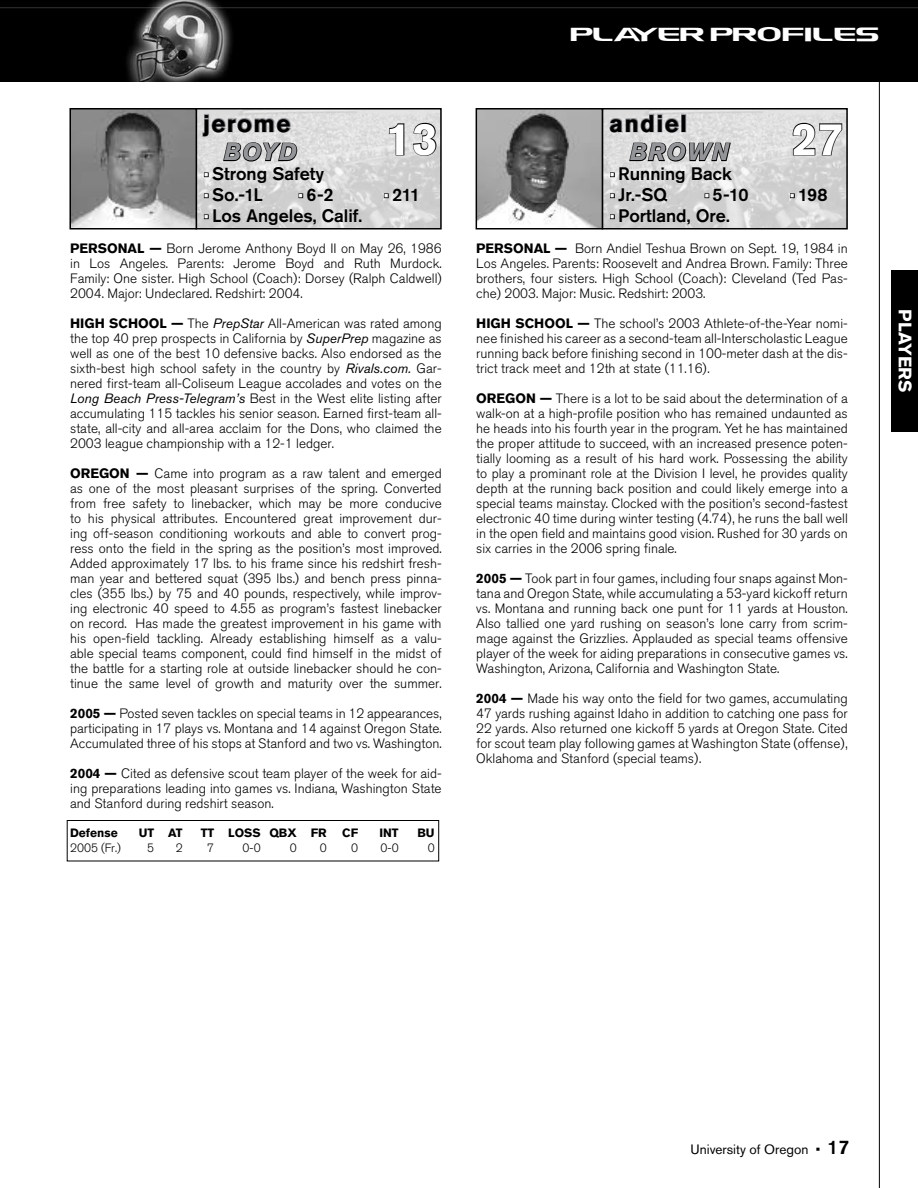
<style>
.page{position:relative;width:918px;height:1188px;background:#fff}
.page>*{position:absolute;margin:0;border:0;box-sizing:border-box;transform-origin:0 0}
.t1{font:700 45px "Akzidenz Grotesk BQ";color:#fff}
.t2{font:700 24px "Akzidenz Grotesk BQ";letter-spacing:.06em;color:#000}
.t3{font:italic 700 24px "Akzidenz Grotesk BQ";letter-spacing:.06em;color:#939598}
.t4{font:500 18px "Akzidenz Grotesk BQ";color:#000}
.t5{font:18px "Oregon University";color:#fff}
.t6{font:700 18px "Akzidenz Grotesk BQ";color:#fff}
.t7{font:300 13.5px/15px "Akzidenz Grotesk BQ";color:#000;text-align:justify}
.t8{font:13.5px "Akzidenz Grotesk BQ";color:#000}
.t9{font:700 13.5px "Akzidenz Grotesk BQ";color:#000}
.t10{font:700 12px "Akzidenz Grotesk BQ";color:#000}
.t11{font:300 12px "Akzidenz Grotesk BQ";color:#000}
.s1{font-weight:300;font-size:15px;color:#fff}
.s2{font-weight:700}
.s3{font-weight:400;font-style:italic}
.s4{font-weight:500;font-size:19.5px}
</style>
<div class="page">
<div style="left:891px;top:270px;width:27px;height:162px;background:#000"></div>
<img style="left:2px;top:0;width:916px;height:82px">
<img style="left:0;top:0;width:2px;height:82px">
<hr style="left:879px;top:64px;width:1px;height:1124px;background:#000">
<img style="left:72px;top:111px;width:367px;height:116px">
<div style="left:196px;top:108px;width:246px;height:122px;border:2px solid #000"></div>
<svg style="left:202px;top:111px;width:96px;height:51px;background:#bdbdbe"></svg>
<svg style="left:388px;top:123px;width:17px;height:33px"></svg>
<svg style="left:412px;top:122px;width:25px;height:35px"></svg>
<svg style="left:204px;top:172px;width:5px;height:5px"></svg>
<svg style="left:204px;top:193px;width:5px;height:5px"></svg>
<svg style="left:298px;top:193px;width:5px;height:5px"></svg>
<svg style="left:384px;top:193px;width:5px;height:5px"></svg>
<svg style="left:204px;top:214px;width:5px;height:5px"></svg>
<div style="left:69px;top:108px;width:128px;height:122px;border:2px solid #000"></div>
<div style="left:67px;top:820px;width:372px;height:41px;border:1px solid #000"></div>
<img style="left:479px;top:111px;width:366px;height:116px">
<div style="left:602px;top:108px;width:246px;height:122px;border:2px solid #000"></div>
<svg style="left:609px;top:111px;width:71px;height:23px;background:#c6c7c8"></svg>
<div style="left:681px;top:114px;width:5px;height:18px;border:2px solid #939598"></div>
<svg style="left:628px;top:141px;width:104px;height:22px;background:#959595"></svg>
<svg style="left:791px;top:122px;width:53px;height:34px;background:#afafaf"></svg>
<svg style="left:610px;top:172px;width:5px;height:5px"></svg>
<svg style="left:610px;top:193px;width:5px;height:5px"></svg>
<svg style="left:704px;top:193px;width:5px;height:5px"></svg>
<svg style="left:790px;top:193px;width:5px;height:5px"></svg>
<svg style="left:610px;top:214px;width:5px;height:5px"></svg>
<div style="left:476px;top:108px;width:127px;height:122px;border:2px solid #000"></div>
<h2 class="t2" style="left:203px;top:109px;width:89px">jerome</h2>
<h2 class="t3" style="left:224px;top:138px;width:74px">BOYD</h2>
<h1 class="t1" style="left:386px;top:113px;width:53px">13</h1>
<h3 class="t4" style="left:204px;top:163px;width:122px"><span class="s1">•</span> Strong Safety</h3>
<h3 class="t4" style="left:204px;top:184px;width:61px"><span class="s1">•</span> So.-1L</h3>
<h3 class="t4" style="left:298px;top:184px;width:37px"><span class="s1">•</span> 6-2</h3>
<h3 class="t4" style="left:384px;top:184px;width:38px"><span class="s1">•</span> 211</h3>
<h3 class="t4" style="left:204px;top:205px;width:160px"><span class="s1">•</span> Los Angeles, Calif.</h3>
<p class="t7" style="left:70px;top:241px;width:373px;text-indent:37px"><span class="s2">ONAL —</span> Born Jerome Anthony Boyd II on May 26, 1986 in Los Angeles. Parents: Jerome Boyd and Ruth Murdock.<br>Family: One sister. High School (Coach): Dorsey (Ralph Caldwell)<br>2004. Major: Undeclared. Redshirt: 2004.</p>
<p class="t7" style="left:70px;top:316px;width:373px"><span class="s2">HIGH SCHOOL —</span> The <span class="s3">PrepStar</span> All-American was rated among the top 40 prep prospects in California by <span class="s3">SuperPrep</span> magazine as well as one of the best 10 defensive backs. Also endorsed as the sixth-best high school safety in the country by <span class="s3">Rivals.com.</span> Gar&shy;nered first-team all-Coliseum League accolades and votes on the <span class="s3">Long Beach Press-Telegram’s</span> Best in the West elite listing after accumulating 115 tackles his senior season. Earned first-team all&shy;state, all-city and all-area acclaim for the Dons, who claimed the 2003 league championship with a 12-1 ledger.</p>
<p class="t7" style="left:70px;top:466px;width:373px"><span class="s2">OREGON —</span> Came into program as a raw talent and emerged as one of the most pleasant surprises of the spring. Converted from free safety to linebacker, which may be more conducive to his physical attributes. Encountered great improvement dur&shy;ing off-season conditioning workouts and able to convert prog&shy;ress onto the field in the spring as the position’s most improved.<br>Added approximately 17 lbs. to his frame since his redshirt fresh&shy;man year and bettered squat (395 lbs.) and bench press pinna&shy;cles (355 lbs.) by 75 and 40 pounds, respectively, while improv&shy;ing electronic 40 speed to 4.55 as program’s fastest linebacker on record. Has made the greatest improvement in his game with his open-field tackling. Already establishing himself as a valu&shy;able special teams component, could find himself in the midst of the battle for a starting role at outside linebacker should he con&shy;tinue the same level of growth and maturity over the summer.</p>
<p class="t7" style="left:70px;top:706px;width:373px"><span class="s2">2005 —</span> Posted seven tackles on special teams in 12 appearances, participating in 17 plays vs. Montana and 14 against Oregon State.<br>Accumulated three of his stops at Stanford and two vs. Washington.</p>
<p class="t7" style="left:70px;top:766px;width:373px"><span class="s2">2004 —</span> Cited as defensive scout team player of the week for aid&shy;ing preparations leading into games vs. Indiana, Washington State and Stanford during redshirt season.</p>
<p class="t10" style="left:70px;top:826px;width:49px">Defense</p>
<p class="t10" style="left:139px;top:826px;width:45px">UT AT</p>
<p class="t10" style="left:201px;top:826px;width:50px">TT LOSS</p>
<p class="t10" style="left:269px;top:826px;width:54px">QBX FR</p>
<p class="t10" style="left:342px;top:826px;width:17px">CF</p>
<p class="t10" style="left:379px;top:826px;width:21px">INT</p>
<p class="t10" style="left:417px;top:826px;width:19px">BU</p>
<p class="t11" style="left:70px;top:841px;width:52px">2005 (Fr.)</p>
<p class="t11" style="left:147px;top:841px;width:8px">5</p>
<p class="t11" style="left:176px;top:841px;width:8px">2</p>
<p class="t11" style="left:207px;top:841px;width:8px">7</p>
<p class="t11" style="left:243px;top:841px;width:20px">0-0</p>
<p class="t11" style="left:290px;top:841px;width:8px">0</p>
<p class="t11" style="left:320px;top:841px;width:8px">0</p>
<p class="t11" style="left:351px;top:841px;width:8px">0</p>
<p class="t11" style="left:381px;top:841px;width:20px">0-0</p>
<p class="t11" style="left:428px;top:841px;width:8px">0</p>
<p class="t9" style="left:70px;top:241px;width:20px">PERS</p>
<h3 class="t5" style="left:570px;top:27px;width:310px">PLAYER PROFILES</h3>
<h2 class="t2" style="left:609px;top:109px;width:79px">andiel</h2>
<h2 class="t3" style="left:630px;top:138px;width:101px">BROWN</h2>
<h1 class="t1" style="left:792px;top:113px;width:53px">27</h1>
<h3 class="t4" style="left:610px;top:163px;width:124px"><span class="s1">•</span> Running Back</h3>
<h3 class="t4" style="left:610px;top:184px;width:59px"><span class="s1">•</span> Jr.-SQ</h3>
<h3 class="t4" style="left:704px;top:184px;width:46px"><span class="s1">•</span> 5-10</h3>
<h3 class="t4" style="left:790px;top:184px;width:39px"><span class="s1">•</span> 198</h3>
<h3 class="t4" style="left:610px;top:205px;width:121px"><span class="s1">•</span> Portland, Ore.</h3>
<p class="t7" style="left:476px;top:241px;width:373px;text-indent:37px"><span class="s2">ONAL —</span> Born Andiel Teshua Brown on Sept. 19, 1984 in Los Angeles. Parents: Roosevelt and Andrea Brown. Family: Three brothers, four sisters. High School (Coach): Cleveland (Ted Pas&shy;che) 2003. Major: Music. Redshirt: 2003.</p>
<p class="t7" style="left:476px;top:316px;width:373px"><span class="s2">HIGH SCHOOL —</span> The school’s 2003 Athlete-of-the-Year nomi&shy;nee finished his career as a second-team all-Interscholastic League running back before finishing second in 100-meter dash at the dis&shy;trict track meet and 12th at state (11.16).</p>
<p class="t7" style="left:476px;top:391px;width:373px"><span class="s2">OREGON —</span> There is a lot to be said about the determination of a walk-on at a high-profile position who has remained undaunted as he heads into his fourth year in the program. Yet he has maintained the proper attitude to succeed, with an increased presence poten&shy;tially looming as a result of his hard work. Possessing the ability to play a prominant role at the Division I level, he provides quality depth at the running back position and could likely emerge into a special teams mainstay. Clocked with the position’s second-fastest electronic 40 time during winter testing (4.74), he runs the ball well in the open field and maintains good vision. Rushed for 30 yards on six carries in the 2006 spring finale.</p>
<p class="t7" style="left:476px;top:571px;width:373px"><span class="s2">2005 —</span> Took part in four games, including four snaps against Mon&shy;tana and Oregon State, while accumulating a 53-yard kickoff return vs. Montana and running back one punt for 11 yards at Houston.<br>Also tallied one yard rushing on season’s lone carry from scrim&shy;mage against the Grizzlies. Applauded as special teams offensive player of the week for aiding preparations in consecutive games vs.<br>Washington, Arizona, California and Washington State.</p>
<p class="t7" style="left:476px;top:691px;width:373px"><span class="s2">2004 —</span> Made his way onto the field for two games, accumulating 47 yards rushing against Idaho in addition to catching one pass for 22 yards. Also returned one kickoff 5 yards at Oregon State. Cited for scout team play following games at Washington State (offense), Oklahoma and Stanford (special teams).</p>
<p class="t9" style="left:476px;top:241px;width:20px">PERS</p>
<h3 class="t6" style="left:915px;top:309px;width:85px;rotate:90deg">Players</h3>
<p class="t8" style="left:691px;top:1141px;width:160px">University of Oregon • <span class="s4">17</span></p>
</div>
